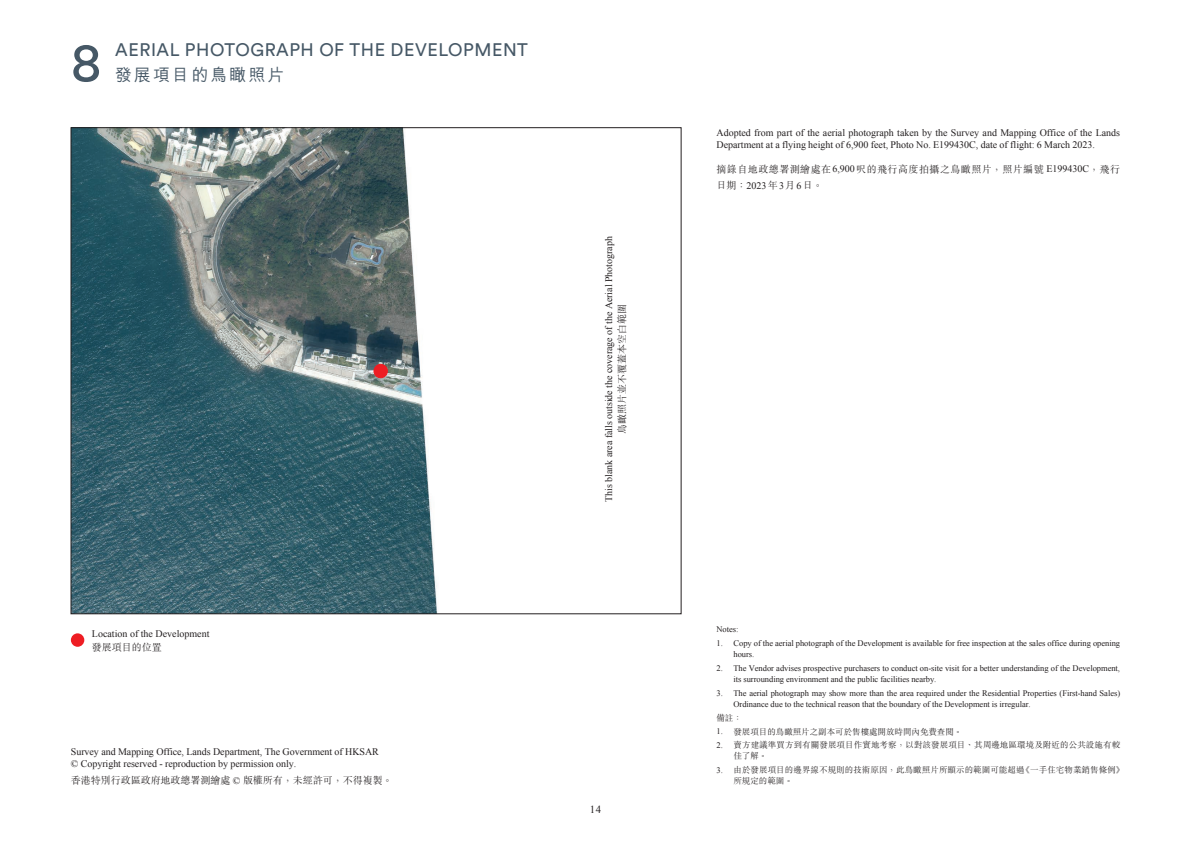
<style>
.page{position:relative;width:1191px;height:842px;background:#fff}
.page>*{position:absolute;margin:0;border:0;box-sizing:border-box;transform-origin:0 0}
.heading_01{font:54.6px "Circular Std";color:#465866}
.heading_01-2{font:18px "Circular Std";letter-spacing:.03em;color:#465866}
.C-heading{font:500 17px "M Hei HK";letter-spacing:.12em;color:#465866}
.t1{font:10.8px "Times New Roman";color:#231f20}
.body_text{font:10px/12px "Times New Roman";color:#231f20}
.notes{font:10px/12px "Times New Roman";letter-spacing:-.005em;color:#231f20}
.C-body_text{font:300 10px/16.5px "M Sung HK";letter-spacing:.045em;color:#231f20}
.table_text{font:10px "Times New Roman";letter-spacing:-.005em;color:#231f20}
.C-notes{font:300 10px "M Sung HK";letter-spacing:-.005em;color:#231f20}
.C-table_text{font:300 10px "M Sung HK";color:#231f20}
.C-body_text-2{font:300 10px "M Sung HK";color:#231f20}
.small-notes{font:8.5px/11px "Times New Roman";letter-spacing:-.005em;color:#231f20}
.C-small-notes{font:300 8.5px/11px "M Sung HK";letter-spacing:.005em;color:#231f20}
.s1{font-family:"Times New Roman";font-weight:400}
</style>
<div class="page">
<img style="left:73px;top:129px;width:365px;height:483px">
<div style="left:374px;top:364px;width:13px;height:14px;background:#ee1d23;border-radius:50%"></div>
<div style="left:373px;top:364px;width:15px;height:14px;border:1px solid #ee1d23;border-radius:50%"></div>
<div style="left:71px;top:633px;width:13px;height:14px;background:#ee1d23;border-radius:50%"></div>
<p class="heading_01" style="left:71px;top:29px;width:32px">8</p>
<p class="heading_01-2" style="left:115px;top:39px;width:414px">AERIAL PHOTOGRAPH OF THE DEVELOPMENT</p>
<p class="C-heading" style="left:115px;top:62px;width:171px">發展項目的鳥瞰照片</p>
<p class="body_text" style="left:92px;top:627px;width:119px">Location of the Development</p>
<p class="C-body_text-2" style="left:92px;top:640px;width:71px">發展項目的位置</p>
<p class="notes" style="left:71px;top:745px;width:309px">Survey and Mapping Office, Lands Department, The Government of HKSAR © Copyright reserved - reproduction by permission only.</p>
<p class="C-notes" style="left:71px;top:773px;width:323px">香港特別行政區政府地政總署測繪處 <span class="s1">©</span> 版權所有，未經許可，不得複製。</p>
<p class="table_text" style="left:602px;top:502px;width:267px;rotate:-90deg">This blank area falls outside the coverage of the Aerial Photograph</p>
<p class="C-table_text" style="left:615px;top:434px;width:131px;rotate:-90deg">鳥瞰照片並不覆蓋本空白範圍</p>
<p class="t1" style="left:590px;top:801px;width:13px">14</p>
<p class="body_text" style="left:716px;top:126px;width:405px">Adopted from part of the aerial photograph taken by the Survey and Mapping Office of the Lands<br>Department at a flying height of 6,900 feet, Photo No. E199430C, date of flight: 6 March 2023.</p>
<p class="C-body_text" style="left:716px;top:160px;width:405px">摘錄自地政總署測繪處在<span class="s1">6,900</span>呎的飛行高度拍攝之鳥瞰照片，照片編號 <span class="s1">E199430C</span>，飛行日期： <span class="s1">2023</span>年<span class="s1">3</span>月<span class="s1">6</span>日。</p>
<p class="small-notes" style="left:716px;top:624px;width:23px">Notes:</p>
<p class="small-notes" style="left:733px;top:637px;width:388px;text-indent:-17px">1. Copy of the aerial photograph of the Development is available for free inspection at the sales office during opening hours.</p>
<p class="small-notes" style="left:733px;top:662px;width:388px;text-indent:-17px">2. The Vendor advises prospective purchasers to conduct on-site visit for a better understanding of the Development, its surrounding environment and the public facilities nearby.</p>
<p class="small-notes" style="left:733px;top:687px;width:388px;text-indent:-17px">3. The aerial photograph may show more than the area required under the Residential Properties (First-hand Sales)<br>Ordinance due to the technical reason that the boundary of the Development is irregular.</p>
<p class="C-small-notes" style="left:716px;top:711px;width:27px">備註：</p>
<p class="C-small-notes" style="left:716px;top:725px;width:247px"><span class="s1">1.</span> 發展項目的鳥瞰照片之副本可於售樓處開放時間內免費查閱。</p>
<p class="C-small-notes" style="left:733px;top:739px;width:388px;text-indent:-17px"><span class="s1">2.</span> 賣方建議準買方到有關發展項目作實地考察，以對該發展項目、其周邊地區環境及附近的公共設施有較佳了解。</p>
<p class="C-small-notes" style="left:733px;top:764px;width:392px;text-indent:-17px"><span class="s1">3.</span> 由於發展項目的邊界線不規則的技術原因，此鳥瞰照片所顯示的範圍可能超過《一手住宅物業銷售條例》所規定的範圍。</p>
</div>
